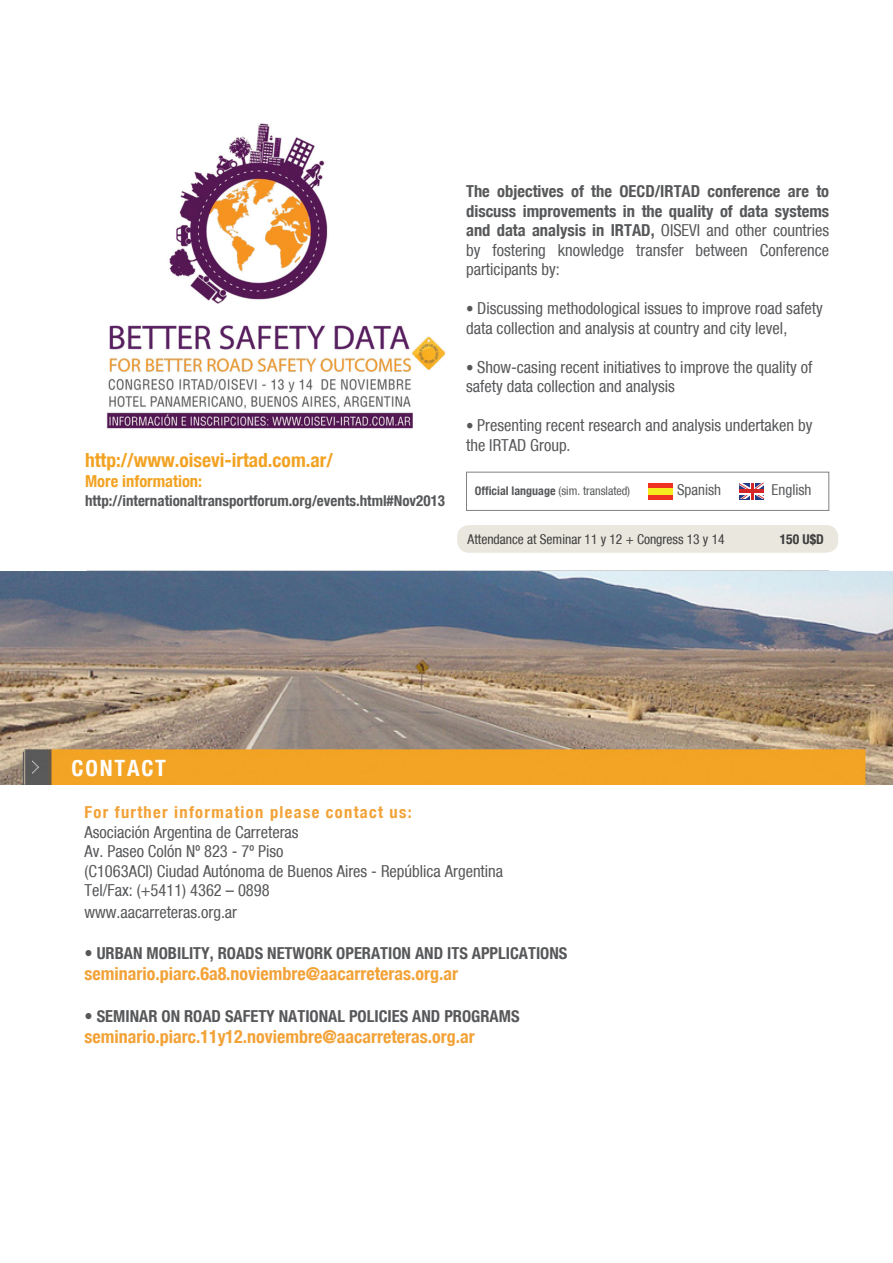
<style>
.page{position:relative;width:893px;height:1263px;background:#fff}
.page>*{position:absolute;margin:0;border:0;box-sizing:border-box;transform-origin:0 0}
.t1{font:700 condensed 22.5px "Helvetica Neue";letter-spacing:.08em;color:#fff}
.t2{font:700 condensed 19.5px "Helvetica Neue";color:#f2a324}
.t3{font:700 condensed 18px "Helvetica Neue";color:#f2a237}
.t4{font:condensed 16.5px/19.5px "Helvetica Neue";color:#57585a}
.t5{font:700 condensed 16.5px/19.5px "Helvetica Neue";color:#57585a;text-align:justify}
.t6{font:700 condensed 16.5px "Helvetica Neue";letter-spacing:.08em;color:#f2a237}
.t7{font:700 condensed 16.5px "Helvetica Neue";color:#f2a324}
.t8{font:700 condensed 15px "Helvetica Neue";color:#57585a}
.t9{font:condensed 15px "Helvetica Neue";color:#57585a}
.t10{font:condensed 13.5px "Helvetica Neue";color:#3e3e3f}
.t11{font:700 condensed 13.5px "Helvetica Neue";color:#3e3e3f}
.t12{font:700 condensed 12px "Helvetica Neue";color:#57585a}
.s1{font-weight:400}
.s2{font-size:15px}
</style>
<div class="page">
<div style="left:457px;top:525px;width:381px;height:28px;background:#eae7de;border-radius:12px"></div>
<img style="left:106px;top:123px;width:340px;height:306px">
<div style="left:466px;top:472px;width:363px;height:39px;border:1px solid #808285"></div>
<div style="left:648px;top:483px;width:24px;height:16px;background:#f4ec1f"></div>
<hr style="left:648px;top:495px;width:24px;height:4px;background:#ef3122">
<hr style="left:648px;top:483px;width:24px;height:4px;background:#ef3122">
<svg style="left:739px;top:483px;width:25px;height:16px"></svg>
<hr style="left:739px;top:490px;width:25px;height:3px;background:#d52627">
<hr style="left:87px;top:571px;width:742px;height:1px;background:#231f20">
<img style="left:1px;top:572px;width:891px;height:212px">
<p class="t2" style="left:85px;top:448px;width:249px">http://www.oisevi-irtad.com.ar/</p>
<p class="t7" style="left:85px;top:471px;width:119px">More information:</p>
<p class="t8" style="left:85px;top:492px;width:362px">http://internationaltransportforum.org/events.html#Nov2013</p>
<p class="t5" style="left:466px;top:181px;width:365px">The objectives of the OECD/IRTAD conference are to discuss improvements in the quality of data systems and data analysis in IRTAD, <span class="s1">OISEVI and other countries by fostering knowledge transfer between Conference participants by:</span></p>
<p class="t4" style="left:466px;top:299px;width:358px"><span class="s2">•</span> Discussing methodological issues to improve road safety data collection and analysis at country and city level,</p>
<p class="t4" style="left:466px;top:357px;width:348px"><span class="s2">•</span> Show-casing recent initiatives to improve the quality of safety data collection and analysis</p>
<p class="t4" style="left:466px;top:416px;width:348px"><span class="s2">•</span> Presenting recent research and analysis undertaken by the IRTAD Group.</p>
<p class="t12" style="left:475px;top:484px;width:157px">Official language <span class="s1">(sim. translated)</span></p>
<p class="t9" style="left:677px;top:481px;width:46px">Spanish</p>
<p class="t9" style="left:772px;top:481px;width:42px">English</p>
<p class="t10" style="left:468px;top:531px;width:258px">Attendance at Seminar 11 y 12 + Congress 13 y 14</p>
<p class="t11" style="left:780px;top:531px;width:46px">150 U$D</p>
<p class="t1" style="left:72px;top:754px;width:96px">CONTACT</p>
<p class="t6" style="left:85px;top:802px;width:329px">For further information please contact us:</p>
<p class="t4" style="left:85px;top:822px;width:216px">Asociación Argentina de Carreteras</p>
<p class="t4" style="left:85px;top:841px;width:201px">Av. Paseo Colón Nº 823 - 7º Piso</p>
<p class="t4" style="left:85px;top:861px;width:420px">(C1063ACI) Ciudad Autónoma de Buenos Aires - República Argentina</p>
<p class="t4" style="left:85px;top:880px;width:187px">Tel/Fax: (+5411) 4362 – 0898</p>
<p class="t4" style="left:85px;top:902px;width:154px">www.aacarreteras.org.ar</p>
<p class="t5" style="left:85px;top:943px;width:484px">• URBAN MOBILITY, ROADS NETWORK OPERATION AND ITS APPLICATIONS</p>
<p class="t3" style="left:85px;top:963px;width:375px">seminario.piarc.6a8.noviembre@aacarreteras.org.ar</p>
<p class="t5" style="left:85px;top:1006px;width:437px">• SEMINAR ON ROAD SAFETY NATIONAL POLICIES AND PROGRAMS</p>
<p class="t3" style="left:85px;top:1026px;width:392px">seminario.piarc.11y12.noviembre@aacarreteras.org.ar</p>
</div>
